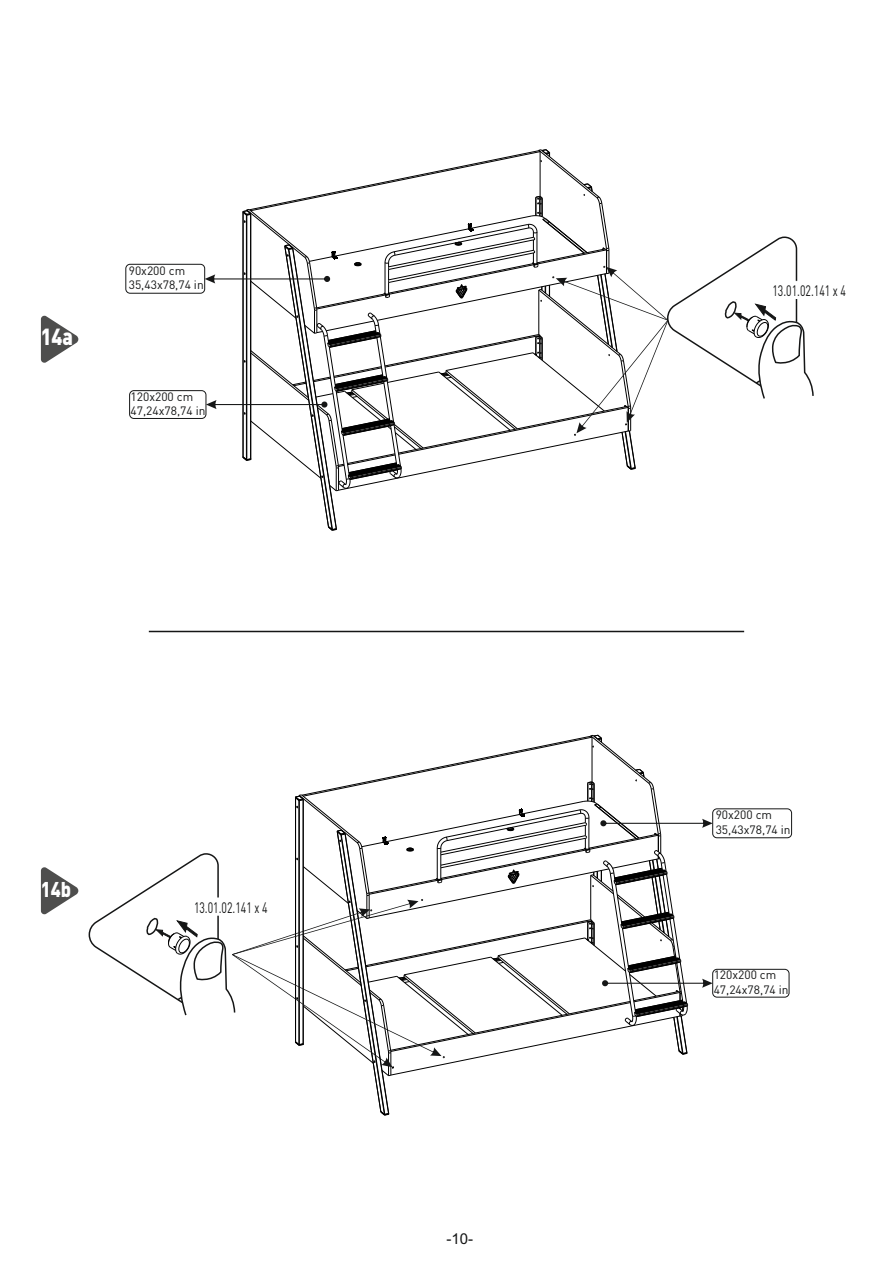
<style>
.page{position:relative;width:893px;height:1263px;background:#fff}
.page>*{position:absolute;margin:0;border:0;box-sizing:border-box;transform-origin:0 0}
.t1{font:900 22.95px "DINTR";color:#fff;scale:.85 1}
.t2{font:900 21.15px "DINTR";color:#fff;scale:.85 1}
.t3{font:15px "DINTR Regular";color:#151616;scale:.7 1}
.t4{font:15px "Arial";color:#151616}
.t5{font:12px/14.5px "DINTR Regular";color:#151616}
</style>
<div class="page">
<hr style="left:149px;top:631px;width:595px;height:1px;background:#151616">
<svg style="left:41px;top:316px;width:37px;height:47px"></svg>
<svg style="left:41px;top:867px;width:37px;height:47px"></svg>
<div style="left:126px;top:264px;width:79px;height:29px;border:1px solid #151616;border-radius:4px"></div>
<div style="left:129px;top:390px;width:77px;height:29px;border:1px solid #151616;border-radius:4px"></div>
<div style="left:712px;top:808px;width:80px;height:30px;border:1px solid #151616;border-radius:4px"></div>
<div style="left:712px;top:969px;width:77px;height:28px;border:1px solid #151616;border-radius:4px"></div>
<svg style="left:205px;top:149px;width:609px;height:382px"></svg>
<svg style="left:88px;top:734px;width:625px;height:382px"></svg>
<h1 class="t1" style="left:41px;top:329px;width:40px">14a</h1>
<p class="t5" style="left:129px;top:265px;width:76px">90x200 cm<br>35,43x78,74 in</p>
<p class="t5" style="left:131px;top:390px;width:76px">120x200 cm<br>47,24x78,74 in</p>
<h2 class="t2" style="left:41px;top:882px;width:37px">14b</h2>
<p class="t3" style="left:194px;top:902px;width:107px">13.01.02.141 x 4</p>
<p class="t4" style="left:446px;top:1233px;width:28px">-10-</p>
<p class="t3" style="left:772px;top:286px;width:107px">13.01.02.141 x 4</p>
<p class="t5" style="left:716px;top:809px;width:76px">90x200 cm<br>35,43x78,74 in</p>
<p class="t5" style="left:714px;top:969px;width:76px">120x200 cm<br>47,24x78,74 in</p>
</div>
